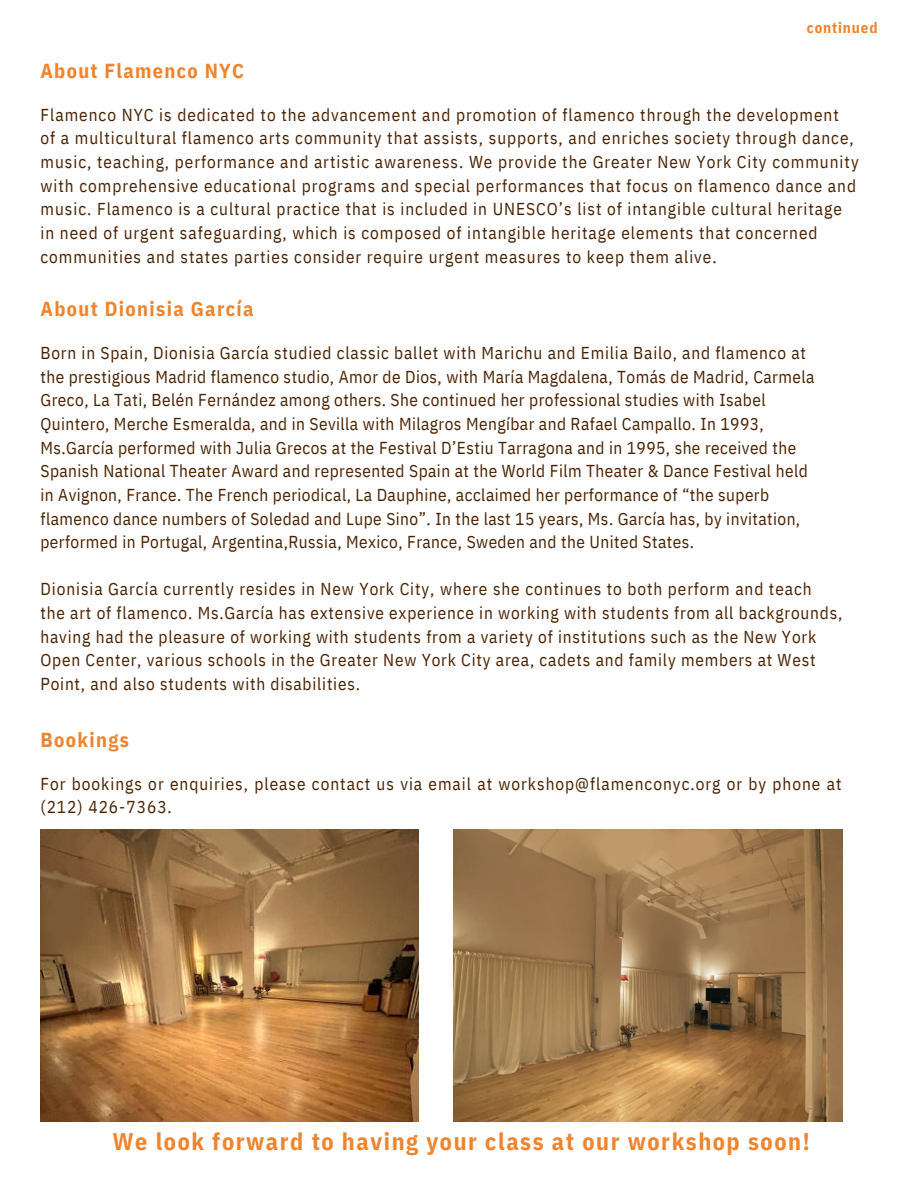
<style>
.page{position:relative;width:918px;height:1188px;background:#fff}
.page>*{position:absolute;margin:0;border:0;box-sizing:border-box;transform-origin:0 0}
.t1{font:700 24px "IBM Plex Sans Cond";letter-spacing:.065em;color:#ee842e}
.t2{font:700 20.25px "IBM Plex Sans Cond";letter-spacing:.065em;color:#ee842e}
.t3{font:17.25px/23.7px "IBM Plex Sans Cond";letter-spacing:.045em;color:#4a2200}
.t4{font:17.25px/23.7px "IBM Plex Sans Cond";letter-spacing:.025em;color:#4a2200}
.t5{font:700 15px "IBM Plex Sans Cond";letter-spacing:.06em;color:#ee842e}
</style>
<div class="page">
<img style="left:40px;top:830px;width:378px;height:291px">
<img style="left:453px;top:830px;width:389px;height:291px">
<p class="t2" style="left:40px;top:57px;width:205px">About Flamenco NYC</p>
<p class="t5" style="left:807px;top:18px;width:72px">continued</p>
<p class="t3" style="left:40px;top:102px;width:820px">Flamenco NYC is dedicated to the advancement and promotion of flamenco through the development<br>of a multicultural flamenco arts community that assists, supports, and enriches society through dance, music, teaching, performance and artistic awareness. We provide the Greater New York City community with comprehensive educational programs and special performances that focus on flamenco dance and music. Flamenco is a cultural practice that is included in UNESCO’s list of intangible cultural heritage in need of urgent safeguarding, which is composed of intangible heritage elements that concerned communities and states parties consider require urgent measures to keep them alive.</p>
<p class="t2" style="left:40px;top:296px;width:215px">About Dionisia García</p>
<p class="t3" style="left:40px;top:341px;width:767px">Born in Spain, Dionisia García studied classic ballet with Marichu and Emilia Bailo, and flamenco at</p>
<p class="t4" style="left:40px;top:364px;width:776px">the prestigious Madrid flamenco studio, Amor de Dios, with María Magdalena, Tomás de Madrid, Carmela Greco, La Tati, Belén Fernández among others. She continued her professional studies with Isabel Quintero, Merche Esmeralda, and in Sevilla with Milagros Mengíbar and Rafael Campallo. In 1993, Ms.García performed with Julia Grecos at the Festival D’Estiu Tarragona and in 1995, she received the Spanish National Theater Award and represented Spain at the World Film Theater &amp; Dance Festival held in Avignon, France. The French periodical, La Dauphine, acclaimed her performance of “the superb flamenco dance numbers of Soledad and Lupe Sino”. In the last 15 years, Ms. García has, by invitation, performed in Portugal, Argentina,Russia, Mexico, France, Sweden and the United States.</p>
<p class="t3" style="left:40px;top:577px;width:773px">Dionisia García currently resides in New York City, where she continues to both perform and teach</p>
<p class="t3" style="left:40px;top:601px;width:803px">the art of flamenco. Ms.García has extensive experience in working with students from all backgrounds, having had the pleasure of working with students from a variety of institutions such as the New York Open Center, various schools in the Greater New York City area, cadets and family members at West Point, and also students with disabilities.</p>
<p class="t2" style="left:40px;top:726px;width:90px">Bookings</p>
<p class="t3" style="left:40px;top:771px;width:803px">For bookings or enquiries, please contact us via email at workshop@flamenconyc.org or by phone at (212) 426-7363.</p>
<p class="t1" style="left:112px;top:1126px;width:699px">We look forward to having your class at our workshop soon!</p>
</div>
